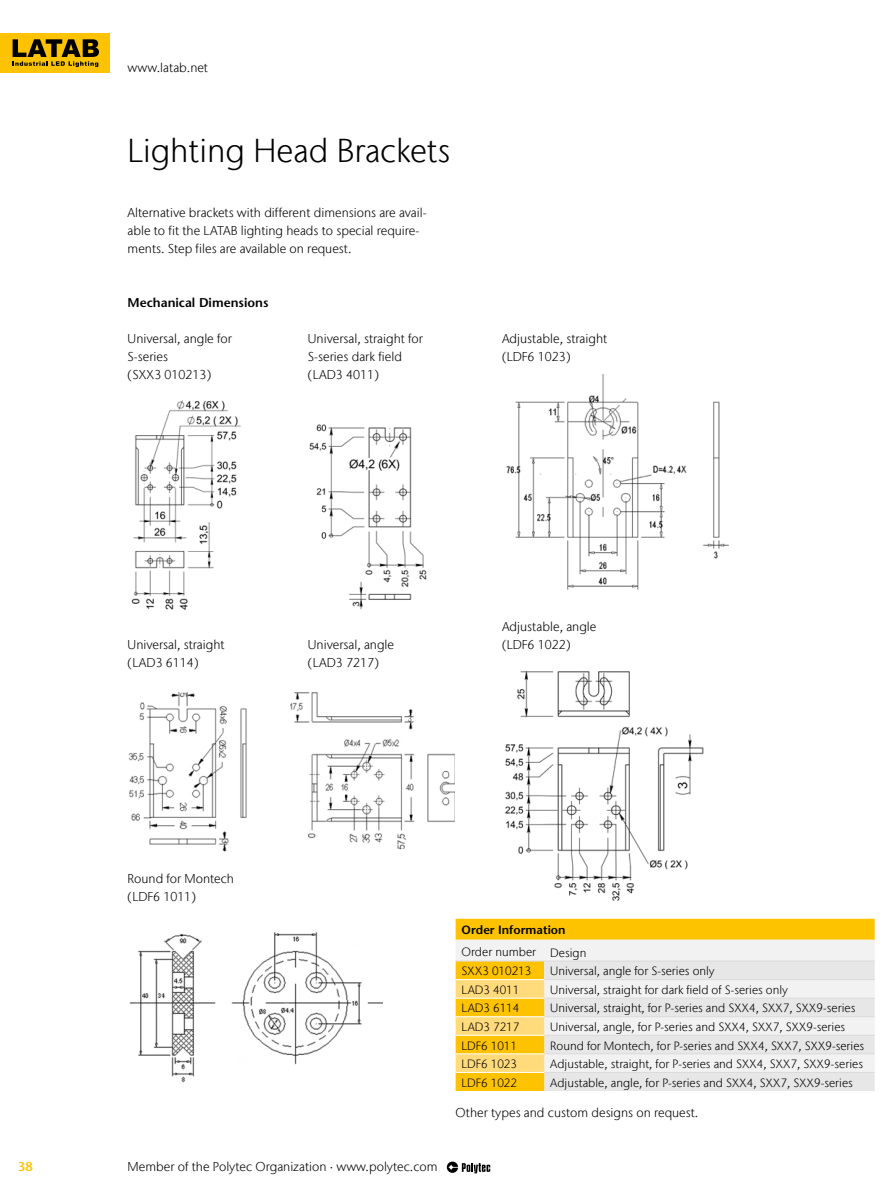
<style>
.page{position:relative;width:893px;height:1191px;background:#fff}
.page>*{position:absolute;margin:0;border:0;box-sizing:border-box;transform-origin:0 0}
.t1{font:300 33px "Stone Sans IIITC Com";color:#000}
.t2{font:300 12.75px/18px "Stone Sans IIITC Com";color:#000}
.t3{font:600 12.75px "Stone Sans";color:#000}
.t4{font:600 12.75px "Stone Sans";color:#fdc300}
.t5{font:300 12px/19.2px "Stone Sans IIITC Com";color:#000}
.t6{font:600 12px "Stone Sans";color:#000}
</style>
<div class="page">
<svg style="left:447px;top:1161px;width:43px;height:12px"></svg>
<div style="left:0;top:33px;width:109px;height:39px;background:#fdc300"></div>
<svg style="left:13px;top:39px;width:86px;height:28px"></svg>
<img style="left:131px;top:400px;width:110px;height:210px">
<img style="left:309px;top:424px;width:118px;height:186px">
<img style="left:128px;top:692px;width:119px;height:160px">
<img style="left:291px;top:692px;width:164px;height:158px">
<img style="left:129px;top:932px;width:254px;height:151px">
<img style="left:506px;top:374px;width:223px;height:216px">
<img style="left:505px;top:670px;width:199px;height:231px">
<svg style="left:456px;top:918px;width:419px;height:173px"></svg>
<hr style="left:544px;top:960px;width:331px;height:1px;background:#dadada">
<hr style="left:544px;top:979px;width:331px;height:1px;background:#dadada">
<hr style="left:544px;top:998px;width:331px;height:1px;background:#dadada">
<hr style="left:544px;top:1016px;width:331px;height:1px;background:#dadada">
<hr style="left:544px;top:1035px;width:331px;height:1px;background:#dadada">
<hr style="left:544px;top:1053px;width:331px;height:1px;background:#dadada">
<hr style="left:544px;top:1072px;width:331px;height:1px;background:#dadada">
<hr style="left:456px;top:979px;width:88px;height:1px;background:#fff">
<hr style="left:456px;top:998px;width:88px;height:1px;background:#fff">
<hr style="left:456px;top:1016px;width:88px;height:1px;background:#fff">
<hr style="left:456px;top:1035px;width:88px;height:1px;background:#fff">
<hr style="left:456px;top:1053px;width:88px;height:1px;background:#fff">
<hr style="left:456px;top:1072px;width:88px;height:1px;background:#fff">
<hr style="left:456px;top:960px;width:88px;height:1px;background:#dadada">
<p class="t2" style="left:128px;top:59px;width:82px">www.latab.net</p>
<h1 class="t1" style="left:128px;top:131px;width:324px">Lighting Head Brackets</h1>
<p class="t2" style="left:128px;top:203px;width:300px">Alternative brackets with different dimensions are avail&shy;able to fit the LATAB lighting heads to special require&shy;ments. Step files are available on request.</p>
<p class="t3" style="left:128px;top:294px;width:142px">Mechanical Dimensions</p>
<p class="t2" style="left:128px;top:329px;width:106px">Universal, angle for<br>S-series<br>(SXX3 010213)</p>
<p class="t2" style="left:502px;top:329px;width:107px">Adjustable, straight (LDF6 1023)</p>
<p class="t2" style="left:308px;top:329px;width:116px">Universal, straight for<br>S-series dark field (LAD3 4011)</p>
<p class="t2" style="left:502px;top:617px;width:96px">Adjustable, angle</p>
<p class="t2" style="left:128px;top:635px;width:98px">Universal, straight</p>
<p class="t2" style="left:502px;top:635px;width:70px">(LDF6 1022)</p>
<p class="t2" style="left:128px;top:653px;width:72px">(LAD3 6114)</p>
<p class="t2" style="left:308px;top:635px;width:88px">Universal, angle (LAD3 7217)</p>
<p class="t2" style="left:128px;top:869px;width:108px">Round for Montech (LDF6 1011)</p>
<p class="t4" style="left:18px;top:1158px;width:16px">38</p>
<p class="t2" style="left:128px;top:1157px;width:311px">Member of the Polytec Organization ∙ www.polytec.com</p>
<p class="t6" style="left:462px;top:922px;width:105px">Order Information</p>
<p class="t5" style="left:462px;top:942px;width:126px">Order number Design<br>SXX3 010213</p>
<p class="t5" style="left:550px;top:961px;width:166px">Universal, angle for S-series only</p>
<p class="t5" style="left:462px;top:980px;width:59px">LAD3 4011</p>
<p class="t5" style="left:550px;top:980px;width:239px">Universal, straight for dark field of S-series only</p>
<p class="t5" style="left:462px;top:998px;width:59px">LAD3 6114</p>
<p class="t5" style="left:550px;top:998px;width:307px">Universal, straight, for P-series and SXX4, SXX7, SXX9-series</p>
<p class="t5" style="left:462px;top:1017px;width:59px">LAD3 7217</p>
<p class="t5" style="left:550px;top:1017px;width:296px">Universal, angle, for P-series and SXX4, SXX7, SXX9-series</p>
<p class="t5" style="left:462px;top:1035px;width:57px">LDF6 1011</p>
<p class="t5" style="left:550px;top:1035px;width:315px">Round for Montech, for P-series and SXX4, SXX7, SXX9-series</p>
<p class="t5" style="left:462px;top:1054px;width:57px">LDF6 1023</p>
<p class="t5" style="left:550px;top:1054px;width:314px">Adjustable, straight, for P-series and SXX4, SXX7, SXX9-series</p>
<p class="t5" style="left:462px;top:1072px;width:57px">LDF6 1022</p>
<p class="t5" style="left:550px;top:1072px;width:304px">Adjustable, angle, for P-series and SXX4, SXX7, SXX9-series</p>
<p class="t2" style="left:456px;top:1103px;width:244px">Other types and custom designs on request.</p>
</div>
